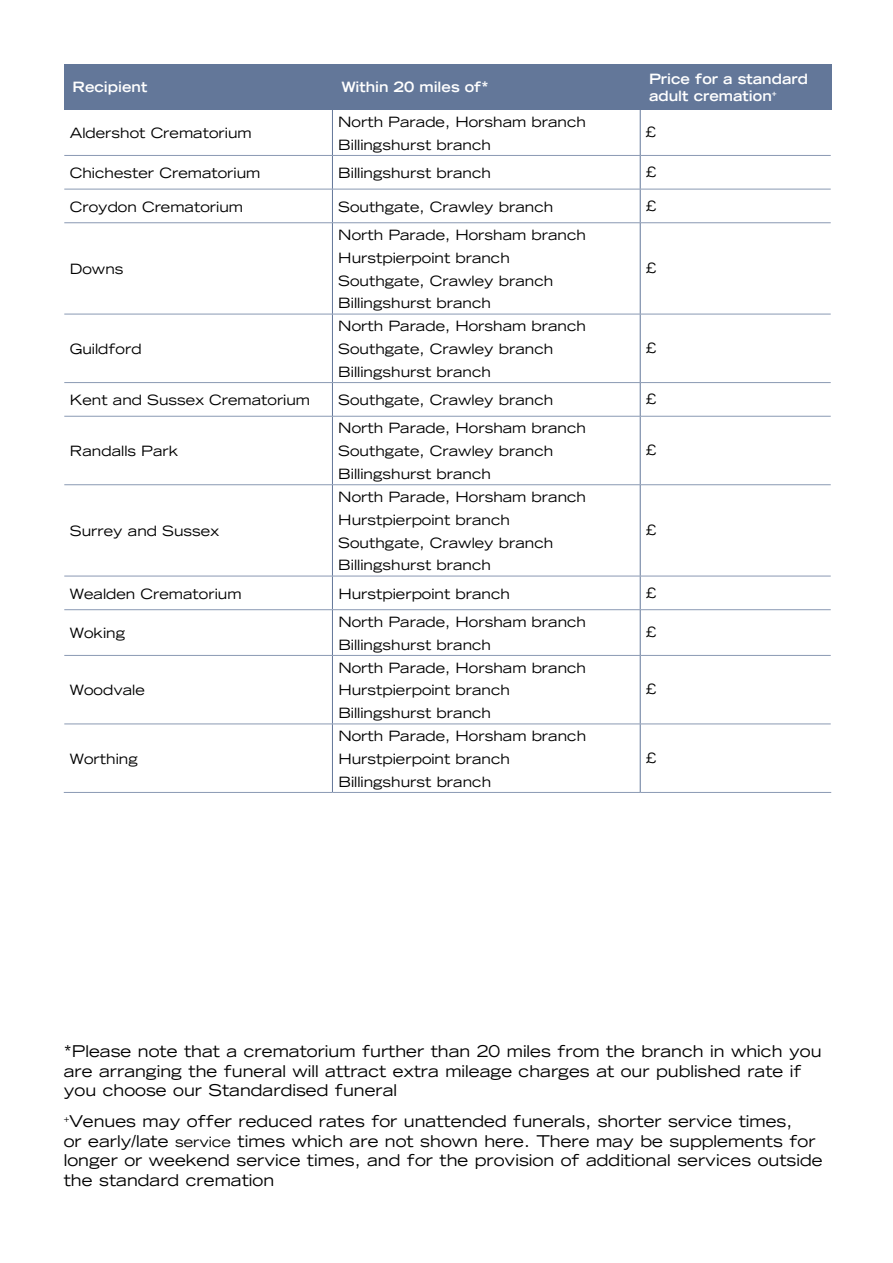
<style>
.page{position:relative;width:893px;height:1263px;background:#fff}
.page>*{position:absolute;margin:0;border:0;box-sizing:border-box;transform-origin:0 0}
.t1{font:expanded 16.2px/19.5px "Trade Gothic LH";color:#000}
.t2{font:expanded 14.25px/22.8px "Trade Gothic LH";color:#000}
.t3{font:700 expanded 14.25px "Trade Gothic LH";color:#fff}
.s1{font-size:14.25px}
</style>
<div class="page">
<hr style="left:332px;top:110px;width:1px;height:45px;background:#637799">
<hr style="left:640px;top:110px;width:1px;height:45px;background:#637799">
<hr style="left:332px;top:156px;width:1px;height:33px;background:#637799">
<hr style="left:640px;top:156px;width:1px;height:33px;background:#637799">
<hr style="left:332px;top:189px;width:1px;height:33px;background:#637799">
<hr style="left:640px;top:189px;width:1px;height:33px;background:#637799">
<hr style="left:332px;top:223px;width:1px;height:91px;background:#637799">
<hr style="left:640px;top:223px;width:1px;height:91px;background:#637799">
<hr style="left:332px;top:314px;width:1px;height:68px;background:#637799">
<hr style="left:640px;top:314px;width:1px;height:68px;background:#637799">
<hr style="left:332px;top:383px;width:1px;height:33px;background:#637799">
<hr style="left:640px;top:383px;width:1px;height:33px;background:#637799">
<hr style="left:332px;top:416px;width:1px;height:68px;background:#637799">
<hr style="left:640px;top:416px;width:1px;height:68px;background:#637799">
<hr style="left:332px;top:485px;width:1px;height:91px;background:#637799">
<hr style="left:640px;top:485px;width:1px;height:91px;background:#637799">
<hr style="left:332px;top:576px;width:1px;height:33px;background:#637799">
<hr style="left:640px;top:576px;width:1px;height:33px;background:#637799">
<hr style="left:332px;top:610px;width:1px;height:45px;background:#637799">
<hr style="left:640px;top:610px;width:1px;height:45px;background:#637799">
<hr style="left:332px;top:656px;width:1px;height:68px;background:#637799">
<hr style="left:640px;top:656px;width:1px;height:68px;background:#637799">
<hr style="left:332px;top:724px;width:1px;height:68px;background:#637799">
<hr style="left:640px;top:724px;width:1px;height:68px;background:#637799">
<hr style="left:64px;top:155px;width:268px;height:1px;background:#8a99b3">
<hr style="left:332px;top:155px;width:308px;height:1px;background:#8a99b3">
<hr style="left:640px;top:155px;width:191px;height:1px;background:#8a99b3">
<hr style="left:64px;top:189px;width:268px;height:1px;background:#8a99b3">
<hr style="left:332px;top:189px;width:308px;height:1px;background:#8a99b3">
<hr style="left:640px;top:189px;width:191px;height:1px;background:#8a99b3">
<hr style="left:64px;top:222px;width:268px;height:1px;background:#8a99b3">
<hr style="left:332px;top:222px;width:308px;height:1px;background:#8a99b3">
<hr style="left:640px;top:222px;width:191px;height:1px;background:#8a99b3">
<hr style="left:64px;top:314px;width:268px;height:1px;background:#8a99b3">
<hr style="left:332px;top:314px;width:308px;height:1px;background:#8a99b3">
<hr style="left:640px;top:314px;width:191px;height:1px;background:#8a99b3">
<hr style="left:64px;top:382px;width:268px;height:1px;background:#8a99b3">
<hr style="left:332px;top:382px;width:308px;height:1px;background:#8a99b3">
<hr style="left:640px;top:382px;width:191px;height:1px;background:#8a99b3">
<hr style="left:64px;top:416px;width:268px;height:1px;background:#8a99b3">
<hr style="left:332px;top:416px;width:308px;height:1px;background:#8a99b3">
<hr style="left:640px;top:416px;width:191px;height:1px;background:#8a99b3">
<hr style="left:64px;top:484px;width:268px;height:1px;background:#8a99b3">
<hr style="left:332px;top:484px;width:308px;height:1px;background:#8a99b3">
<hr style="left:640px;top:484px;width:191px;height:1px;background:#8a99b3">
<hr style="left:64px;top:576px;width:268px;height:1px;background:#8a99b3">
<hr style="left:332px;top:576px;width:308px;height:1px;background:#8a99b3">
<hr style="left:640px;top:576px;width:191px;height:1px;background:#8a99b3">
<hr style="left:64px;top:609px;width:268px;height:1px;background:#8a99b3">
<hr style="left:332px;top:609px;width:308px;height:1px;background:#8a99b3">
<hr style="left:640px;top:609px;width:191px;height:1px;background:#8a99b3">
<hr style="left:64px;top:655px;width:268px;height:1px;background:#8a99b3">
<hr style="left:332px;top:655px;width:308px;height:1px;background:#8a99b3">
<hr style="left:640px;top:655px;width:191px;height:1px;background:#8a99b3">
<hr style="left:64px;top:724px;width:268px;height:1px;background:#8a99b3">
<hr style="left:332px;top:724px;width:308px;height:1px;background:#8a99b3">
<hr style="left:640px;top:724px;width:191px;height:1px;background:#8a99b3">
<hr style="left:64px;top:792px;width:268px;height:1px;background:#8a99b3">
<hr style="left:332px;top:792px;width:308px;height:1px;background:#8a99b3">
<hr style="left:640px;top:792px;width:191px;height:1px;background:#8a99b3">
<div style="left:64px;top:64px;width:269px;height:45px;background:#637799"></div>
<div style="left:640px;top:64px;width:192px;height:45px;background:#637799"></div>
<div style="left:333px;top:64px;width:307px;height:45px;background:#637799"></div>
<p class="t3" style="left:72px;top:78px;width:76px">Recipient</p>
<p class="t3" style="left:341px;top:78px;width:149px">Within 20 miles of*</p>
<p class="t3" style="left:649px;top:69px;width:160px">Price for a standard</p>
<p class="t3" style="left:649px;top:86px;width:129px">adult cremation<sup>+</sup></p>
<p class="t2" style="left:70px;top:121px;width:183px">Aldershot Crematorium</p>
<p class="t2" style="left:338px;top:110px;width:249px">North Parade, Horsham branch<br>Billingshurst branch</p>
<p class="t2" style="left:646px;top:120px;width:12px">£</p>
<p class="t2" style="left:70px;top:161px;width:192px">Chichester Crematorium</p>
<p class="t2" style="left:338px;top:161px;width:154px">Billingshurst branch</p>
<p class="t2" style="left:646px;top:160px;width:12px">£</p>
<p class="t2" style="left:70px;top:195px;width:175px">Croydon Crematorium</p>
<p class="t2" style="left:338px;top:195px;width:217px">Southgate, Crawley branch</p>
<p class="t2" style="left:646px;top:194px;width:12px">£</p>
<p class="t2" style="left:70px;top:257px;width:55px">Downs</p>
<p class="t2" style="left:70px;top:337px;width:73px">Guildford</p>
<p class="t2" style="left:338px;top:223px;width:249px">North Parade, Horsham branch<br>Hurstpierpoint branch<br>Southgate, Crawley branch<br>Billingshurst branch</p>
<p class="t2" style="left:338px;top:314px;width:249px">North Parade, Horsham branch<br>Southgate, Crawley branch<br>Billingshurst branch</p>
<p class="t2" style="left:646px;top:256px;width:12px">£</p>
<p class="t2" style="left:646px;top:336px;width:12px">£</p>
<p class="t2" style="left:70px;top:388px;width:242px">Kent and Sussex Crematorium</p>
<p class="t2" style="left:338px;top:388px;width:217px">Southgate, Crawley branch</p>
<p class="t2" style="left:646px;top:387px;width:12px">£</p>
<p class="t2" style="left:70px;top:439px;width:110px">Randalls Park</p>
<p class="t2" style="left:338px;top:417px;width:249px">North Parade, Horsham branch<br>Southgate, Crawley branch<br>Billingshurst branch</p>
<p class="t2" style="left:646px;top:438px;width:12px">£</p>
<p class="t2" style="left:70px;top:519px;width:151px">Surrey and Sussex</p>
<p class="t2" style="left:338px;top:485px;width:249px">North Parade, Horsham branch<br>Hurstpierpoint branch<br>Southgate, Crawley branch<br>Billingshurst branch</p>
<p class="t2" style="left:646px;top:518px;width:12px">£</p>
<p class="t2" style="left:70px;top:582px;width:173px">Wealden Crematorium</p>
<p class="t2" style="left:338px;top:582px;width:173px">Hurstpierpoint branch</p>
<p class="t2" style="left:646px;top:581px;width:12px">£</p>
<p class="t2" style="left:70px;top:621px;width:57px">Woking</p>
<p class="t2" style="left:338px;top:610px;width:249px">North Parade, Horsham branch<br>Billingshurst branch</p>
<p class="t2" style="left:646px;top:620px;width:12px">£</p>
<p class="t2" style="left:70px;top:678px;width:76px">Woodvale</p>
<p class="t2" style="left:338px;top:656px;width:249px">North Parade, Horsham branch<br>Hurstpierpoint branch<br>Billingshurst branch</p>
<p class="t2" style="left:646px;top:677px;width:12px">£</p>
<p class="t2" style="left:70px;top:747px;width:69px">Worthing</p>
<p class="t2" style="left:338px;top:724px;width:249px">North Parade, Horsham branch<br>Hurstpierpoint branch<br>Billingshurst branch</p>
<p class="t2" style="left:646px;top:746px;width:12px">£</p>
<p class="t1" style="left:64px;top:1041px;width:759px">*Please note that a crematorium further than 20 miles from the branch in which you are arranging the funeral will attract extra mileage charges at our published rate if you choose our Standardised funeral</p>
<p class="t1" style="left:64px;top:1111px;width:760px"><sup>+</sup>Venues may offer reduced rates for unattended funerals, shorter service times,<br>or early/late <span class="s1">service</span> times which are not shown here. There may be supplements for longer or weekend service times, and for the provision of additional services outside the standard cremation</p>
</div>
